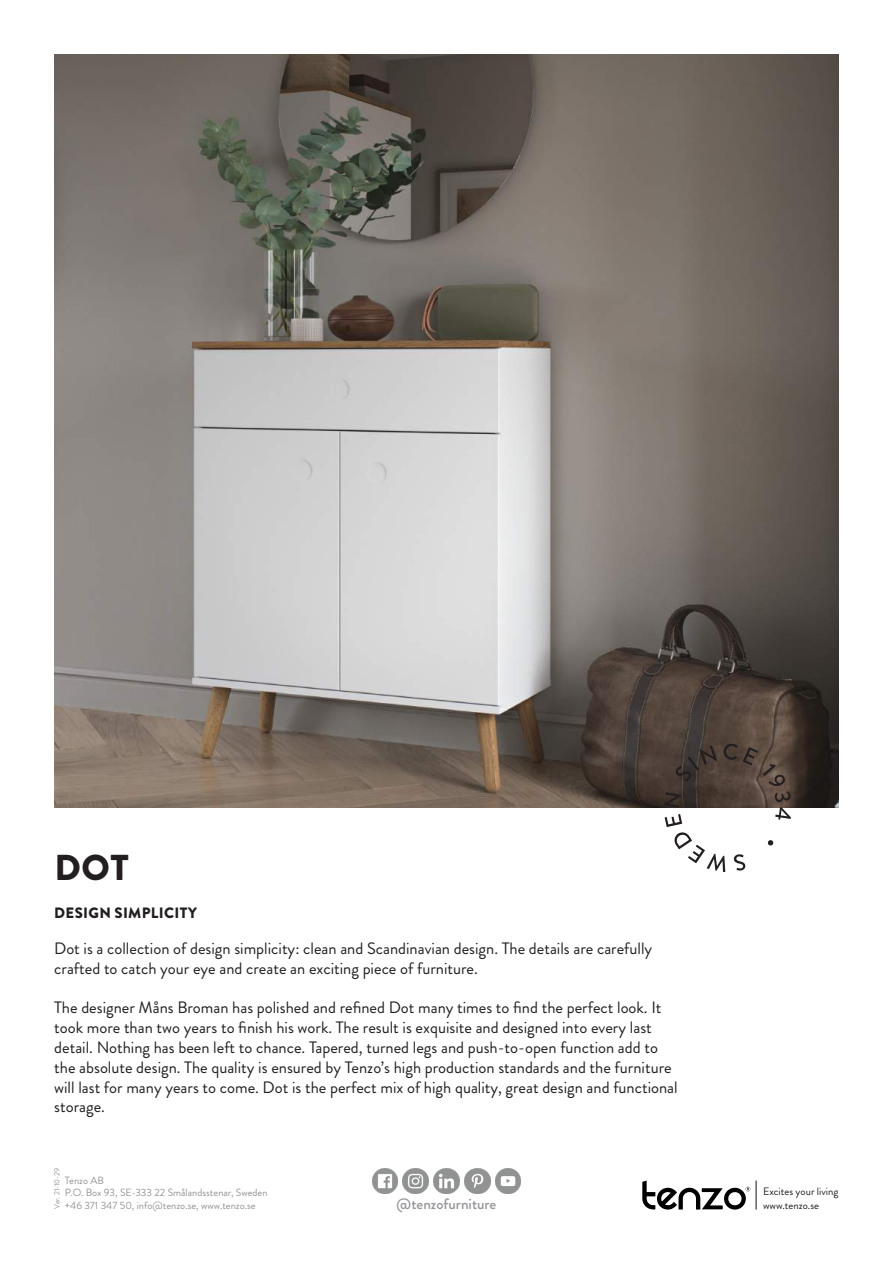
<style>
.page{position:relative;width:893px;height:1263px;background:#fff}
.page>*{position:absolute;margin:0;border:0;box-sizing:border-box;transform-origin:0 0}
.t1{font:900 36px "Brandon Grotesque";color:#231f20}
.t2{font:16.5px/19.8px "Brandon Grotesque";color:#231f20}
.t3{font:900 15px "Brandon Grotesque";letter-spacing:.02em;color:#231f20}
.t4{font:500 15px "Brandon Grotesque";color:#939598}
.t5{font:10.65px/14.2px "Brandon Grotesque";color:#231f20}
.t6{font:10.5px/12.6px "Brandon Grotesque";color:#939598}
.t7{font:7.5px "Brandon Grotesque";color:#939598}
</style>
<div class="page">
<img style="left:54px;top:54px;width:785px;height:754px">
<svg style="left:642px;top:1180px;width:108px;height:29px"></svg>
<svg style="left:756px;top:1180px;width:1px;height:29px"></svg>
<img style="left:372px;top:1168px;width:26px;height:26px">
<img style="left:403px;top:1168px;width:25px;height:26px">
<img style="left:434px;top:1168px;width:25px;height:26px">
<img style="left:465px;top:1168px;width:25px;height:26px">
<img style="left:495px;top:1168px;width:26px;height:26px">
<svg style="left:663px;top:744px;width:128px;height:128px"></svg>
<h1 class="t1" style="left:54px;top:842px;width:76px">DOT</h1>
<p class="t3" style="left:54px;top:903px;width:144px">DESIGN SIMPLICITY</p>
<p class="t2" style="left:54px;top:939px;width:600px">Dot is a collection of design simplicity: clean and Scandinavian design. The details are carefully crafted to catch your eye and create an exciting piece of furniture.</p>
<p class="t2" style="left:54px;top:998px;width:625px">The designer Måns Broman has polished and refined Dot many times to find the perfect look. It took more than two years to finish his work. The result is exquisite and designed into every last detail. Nothing has been left to chance. Tapered, turned legs and push-to-open function add to the absolute design. The quality is ensured by Tenzo’s high production standards and the furniture will last for many years to come. Dot is the perfect mix of high quality, great design and functional storage.</p>
<p class="t7" style="left:52px;top:1209px;width:42px;rotate:-90deg">Ver. 21-10-29</p>
<p class="t6" style="left:65px;top:1174px;width:204px">Tenzo AB<br>P.O. Box 93, SE-333 22 Smålandsstenar, Sweden</p>
<p class="t6" style="left:65px;top:1199px;width:192px">+46 371 347 50, info@tenzo.se, www.tenzo.se</p>
<p class="t4" style="left:397px;top:1193px;width:101px">@tenzofurniture</p>
<p class="t5" style="left:763px;top:1184px;width:77px">Excites your living www.tenzo.se</p>
</div>
